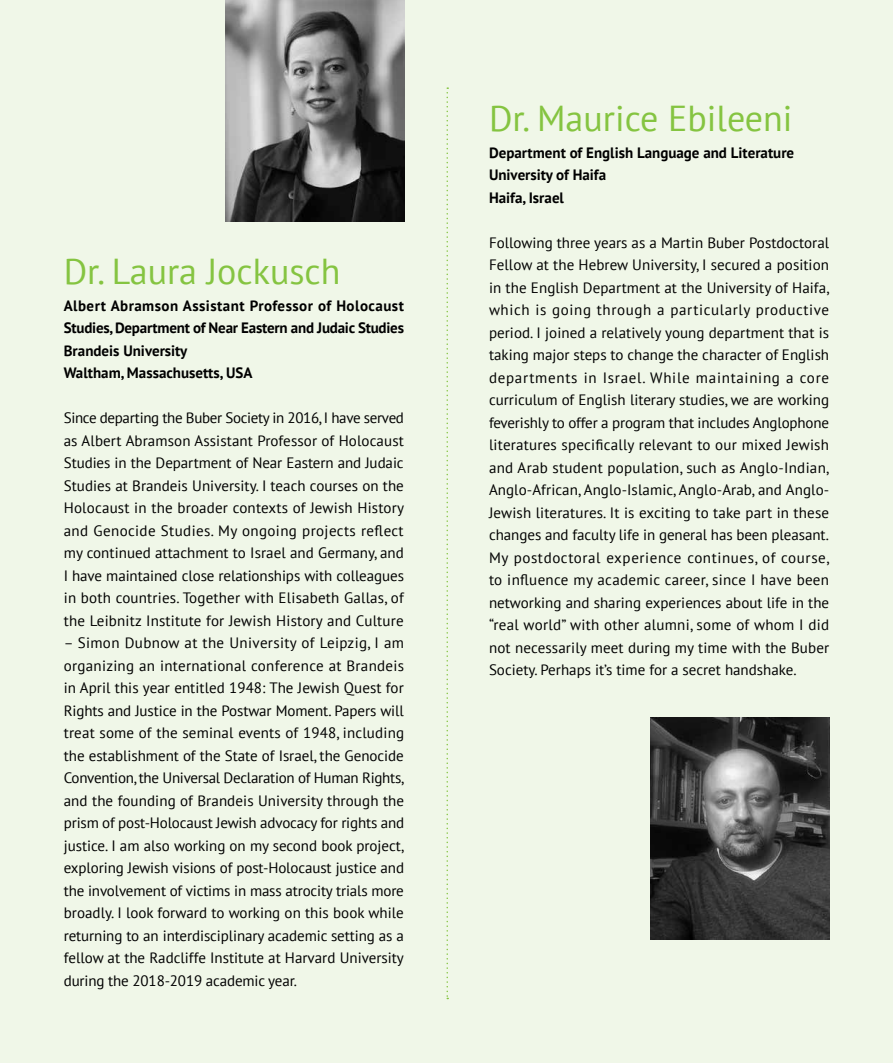
<style>
.page{position:relative;width:893px;height:1063px;background:#f0f7e8}
.page>*{position:absolute;margin:0;border:0;box-sizing:border-box;transform-origin:0 0}
.t1{font:36px "PT Sans";color:#85c441}
.t2{font:15px/22.5px "PT Sans";color:#000;text-align:justify}
.t3{font:700 15px/22.5px "PT Sans";color:#000}
</style>
<div class="page">
<img style="left:226px;top:0;width:178px;height:221px">
<img style="left:651px;top:718px;width:178px;height:221px">
<svg style="left:446px;top:87px;width:2px;height:912px"></svg>
<h1 class="t1" style="left:64px;top:248px;width:278px">Dr. Laura Jockusch</h1>
<p class="t3" style="left:64px;top:294px;width:342px">Albert Abramson Assistant Professor of Holocaust Studies, Department of Near Eastern and Judaic Studies Brandeis University<br>Waltham, Massachusetts, USA</p>
<p class="t2" style="left:64px;top:406px;width:342px">Since departing the Buber Society in 2016, I have served as Albert Abramson Assistant Professor of Holocaust Studies in the Department of Near Eastern and Judaic Studies at Brandeis University. I teach courses on the Holocaust in the broader contexts of Jewish History and Genocide Studies. My ongoing projects reflect my continued attachment to Israel and Germany, and I have maintained close relationships with colleagues in both countries. Together with Elisabeth Gallas, of the Leibnitz Institute for Jewish History and Culture</p>
<p class="t2" style="left:64px;top:631px;width:342px">– Simon Dubnow at the University of Leipzig, I am organizing an international conference at Brandeis in April this year entitled 1948: The Jewish Quest for Rights and Justice in the Postwar Moment. Papers will treat some of the seminal events of 1948, including the establishment of the State of Israel, the Genocide Convention, the Universal Declaration of Human Rights, and the founding of Brandeis University through the prism of post-Holocaust Jewish advocacy for rights and justice. I am also working on my second book project, exploring Jewish visions of post-Holocaust justice and the involvement of victims in mass atrocity trials more broadly. I look forward to working on this book while returning to an interdisciplinary academic setting as a fellow at the Radcliffe Institute at Harvard University during the 2018-2019 academic year.</p>
<h1 class="t1" style="left:489px;top:95px;width:305px">Dr. Maurice Ebileeni</h1>
<p class="t3" style="left:489px;top:141px;width:307px">Department of English Language and Literature<br>University of Haifa<br>Haifa, Israel</p>
<p class="t2" style="left:489px;top:231px;width:342px">Following three years as a Martin Buber Postdoctoral Fellow at the Hebrew University, I secured a position in the English Department at the University of Haifa, which is going through a particularly productive period. I joined a relatively young department that is taking major steps to change the character of English departments in Israel. While maintaining a core curriculum of English literary studies, we are working feverishly to offer a program that includes Anglophone literatures specifically relevant to our mixed Jewish and Arab student population, such as Anglo-Indian, Anglo-African, Anglo-Islamic, Anglo-Arab, and Anglo-Jewish literatures. It is exciting to take part in these changes and faculty life in general has been pleasant.<br>My postdoctoral experience continues, of course, to influence my academic career, since I have been networking and sharing experiences about life in the “real world” with other alumni, some of whom I did not necessarily meet during my time with the Buber Society. Perhaps it’s time for a secret handshake.</p>
</div>
